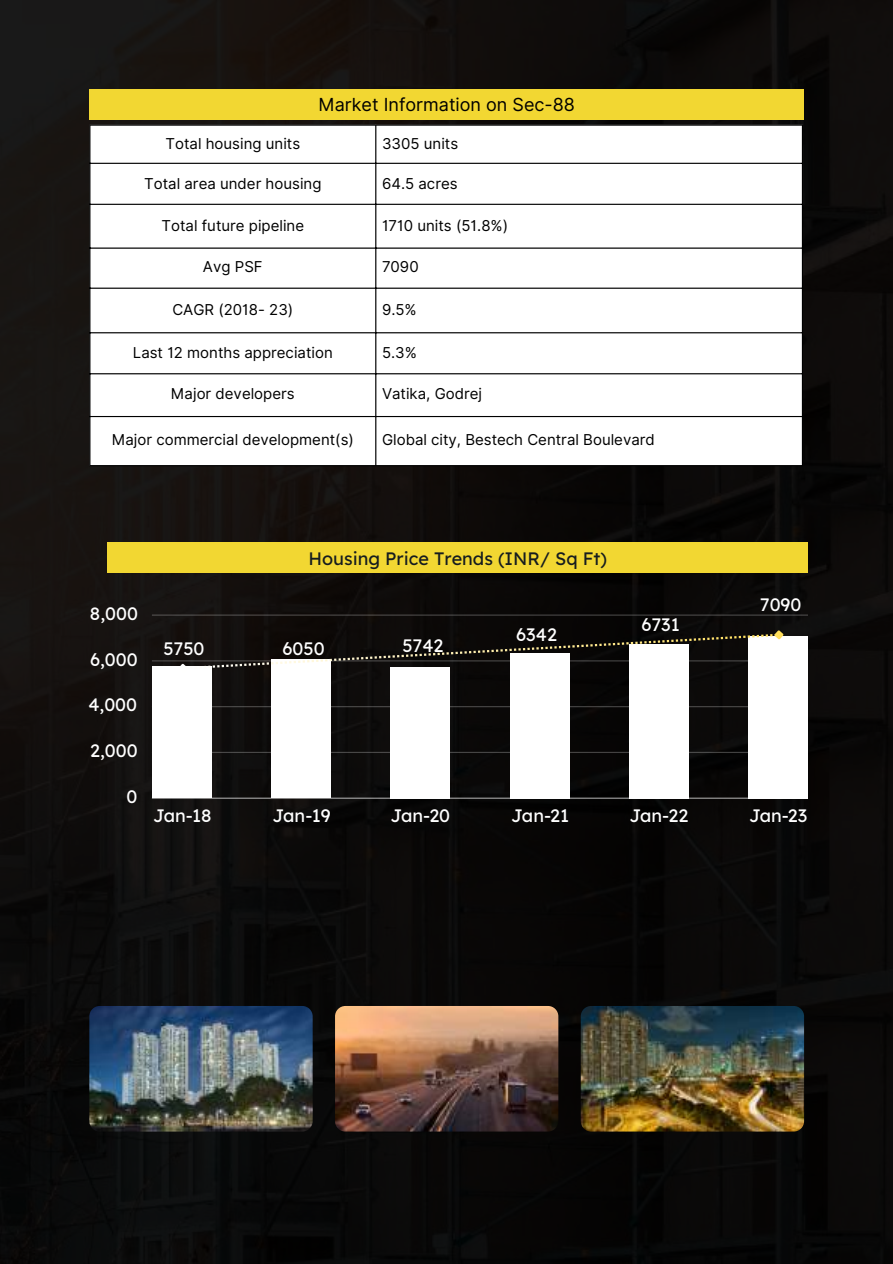
<style>
.page{position:relative;width:893px;height:1264px;background:#fff}
.page>*{position:absolute;margin:0;border:0;box-sizing:border-box;transform-origin:0 0}
.t1{font:18px "Lexend Deca";color:#fff}
.t2{font:18px "Lexend Deca";color:#151c1f}
.t3{font:18px "Inter";color:#000}
.t4{font:15px "Inter";color:#010101}
.t5{font:15px "Inter";color:#000}
</style>
<div class="page">
<img style="left:0;top:0;width:892px;height:1263px">
<svg style="left:90px;top:126px;width:711px;height:339px"></svg>
<hr style="left:89px;top:126px;width:1px;height:339px;background:#000">
<hr style="left:375px;top:126px;width:1px;height:339px;background:#000">
<hr style="left:801px;top:126px;width:1px;height:339px;background:#000">
<hr style="left:89px;top:124px;width:713px;height:2px;background:#000">
<hr style="left:89px;top:163px;width:713px;height:1px;background:#000">
<hr style="left:89px;top:204px;width:713px;height:1px;background:#000">
<hr style="left:89px;top:247px;width:713px;height:2px;background:#000">
<hr style="left:89px;top:287px;width:713px;height:2px;background:#000">
<hr style="left:89px;top:332px;width:713px;height:1px;background:#000">
<hr style="left:89px;top:373px;width:713px;height:1px;background:#000">
<hr style="left:89px;top:416px;width:713px;height:1px;background:#000">
<hr style="left:89px;top:465px;width:713px;height:1px;background:#000">
<div style="left:89px;top:89px;width:715px;height:31px;background:#f2d732"></div>
<div style="left:107px;top:542px;width:700px;height:30px;background:#f2d732"></div>
<hr style="left:152px;top:751px;width:656px;height:2px;background:#fff">
<hr style="left:152px;top:706px;width:656px;height:1px;background:#fff">
<hr style="left:152px;top:660px;width:656px;height:1px;background:#fff">
<hr style="left:152px;top:614px;width:656px;height:1px;background:#fff">
<hr style="left:152px;top:797px;width:656px;height:1px;background:#fff">
<div style="left:152px;top:666px;width:59px;height:132px;background:#fff"></div>
<div style="left:271px;top:659px;width:60px;height:139px;background:#fff"></div>
<div style="left:390px;top:666px;width:60px;height:132px;background:#fff"></div>
<div style="left:509px;top:653px;width:60px;height:145px;background:#fff"></div>
<div style="left:629px;top:644px;width:59px;height:154px;background:#fff"></div>
<div style="left:748px;top:636px;width:60px;height:162px;background:#fff"></div>
<svg style="left:176px;top:628px;width:609px;height:47px"></svg>
<img style="left:89px;top:1005px;width:223px;height:126px;border-radius:10px">
<img style="left:335px;top:1005px;width:223px;height:126px;border-radius:10px">
<img style="left:580px;top:1005px;width:224px;height:126px;border-radius:10px">
<p class="t3" style="left:318px;top:94px;width:258px">Market Information on Sec-88</p>
<p class="t4" style="left:165px;top:135px;width:136px">Total housing units</p>
<p class="t5" style="left:382px;top:135px;width:78px">3305 units</p>
<p class="t4" style="left:144px;top:174px;width:179px">Total area under housing</p>
<p class="t5" style="left:382px;top:174px;width:77px">64.5 acres</p>
<p class="t4" style="left:162px;top:216px;width:144px">Total future pipeline</p>
<p class="t5" style="left:382px;top:216px;width:128px">1710 units (51.8%)</p>
<p class="t4" style="left:203px;top:258px;width:61px">Avg PSF</p>
<p class="t5" style="left:382px;top:258px;width:38px">7090</p>
<p class="t4" style="left:172px;top:300px;width:122px">CAGR (2018- 23)</p>
<p class="t5" style="left:382px;top:300px;width:36px">9.5%</p>
<p class="t4" style="left:133px;top:344px;width:201px">Last 12 months appreciation</p>
<p class="t5" style="left:382px;top:344px;width:36px">5.3%</p>
<p class="t4" style="left:171px;top:385px;width:125px">Major developers</p>
<p class="t5" style="left:382px;top:385px;width:102px">Vatika, Godrej</p>
<p class="t4" style="left:112px;top:431px;width:244px">Major commercial development(s)</p>
<p class="t5" style="left:382px;top:431px;width:274px">Global city, Bestech Central Boulevard</p>
<p class="t1" style="left:90px;top:602px;width:49px">8,000</p>
<p class="t1" style="left:90px;top:647px;width:49px">6,000</p>
<p class="t1" style="left:88px;top:693px;width:50px">4,000</p>
<p class="t1" style="left:90px;top:739px;width:49px">2,000</p>
<p class="t1" style="left:126px;top:785px;width:12px">0</p>
<p class="t2" style="left:308px;top:547px;width:300px">Housing Price Trends (INR/ Sq Ft)</p>
<p class="t1" style="left:163px;top:637px;width:43px">5750</p>
<p class="t1" style="left:282px;top:637px;width:44px">6050</p>
<p class="t1" style="left:402px;top:634px;width:43px">5742</p>
<p class="t1" style="left:516px;top:623px;width:42px">6342</p>
<p class="t1" style="left:641px;top:612px;width:40px">6731</p>
<p class="t1" style="left:759px;top:593px;width:43px">7090</p>
<p class="t1" style="left:153px;top:803px;width:60px">Jan-18</p>
<p class="t1" style="left:272px;top:803px;width:59px">Jan-19</p>
<p class="t1" style="left:390px;top:803px;width:61px">Jan-20</p>
<p class="t1" style="left:511px;top:803px;width:59px">Jan-21</p>
<p class="t1" style="left:629px;top:803px;width:60px">Jan-22</p>
<p class="t1" style="left:749px;top:803px;width:60px">Jan-23</p>
</div>
